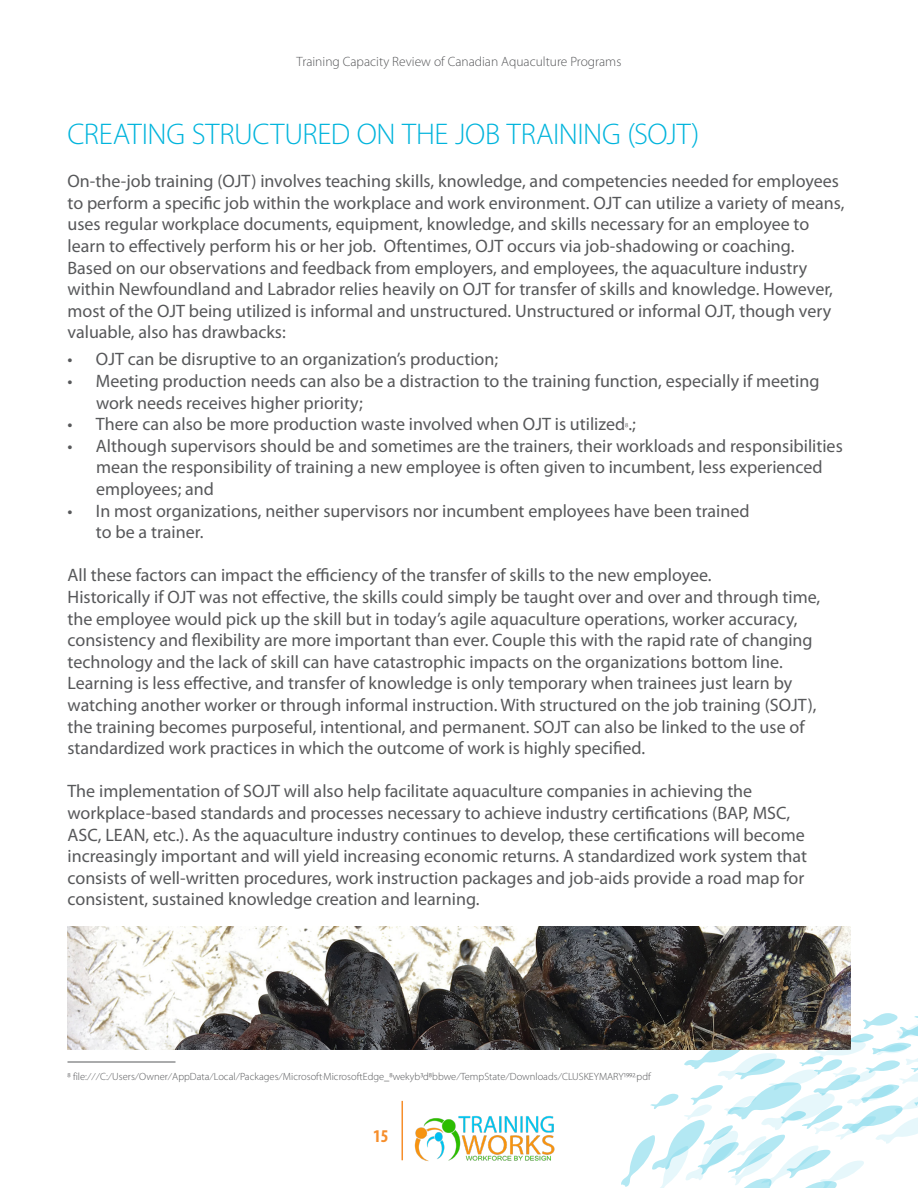
<style>
.page{position:relative;width:918px;height:1188px;background:#fff}
.page>*{position:absolute;margin:0;border:0;box-sizing:border-box;transform-origin:0 0}
.HEADING{font:300 30px "Myriad Pro";letter-spacing:-.01em;color:#00b4dc}
.MAIN_TXT{font:18px/21.6px "Myriad Pro";color:#57585a}
.t1{font:700 condensed 18px "Myriad Pro";color:#f68e2b}
.t2{font:300 13.5px "Myriad Pro";color:#57585a}
.t3{font:300 10.5px "Myriad Pro";color:#57585a}
.s1{font-weight:300;font-size:10.5px}
</style>
<div class="page">
<img style="left:414px;top:1116px;width:141px;height:45px">
<hr style="left:402px;top:1101px;width:1px;height:59px;background:#f68e2b">
<svg style="left:621px;top:1006px;width:297px;height:182px"></svg>
<hr style="left:68px;top:1062px;width:108px;height:1px;background:#57585a">
<img style="left:68px;top:927px;width:782px;height:123px">
<p class="t2" style="left:297px;top:54px;width:326px">Training Capacity Review of Canadian Aquaculture Programs</p>
<p class="HEADING" style="left:68px;top:118px;width:633px">CREATING STRUCTURED ON THE JOB TRAINING (SOJT)</p>
<p class="MAIN_TXT" style="left:68px;top:170px;width:778px">On-the-job training (OJT) involves teaching skills, knowledge, and competencies needed for employees to perform a specific job within the workplace and work environment. OJT can utilize a variety of means, uses regular workplace documents, equipment, knowledge, and skills necessary for an employee to learn to effectively perform his or her job. Oftentimes, OJT occurs via job-shadowing or coaching.</p>
<p class="MAIN_TXT" style="left:68px;top:256px;width:767px">Based on our observations and feedback from employers, and employees, the aquaculture industry within Newfoundland and Labrador relies heavily on OJT for transfer of skills and knowledge. However, most of the OJT being utilized is informal and unstructured. Unstructured or informal OJT, though very valuable, also has drawbacks:</p>
<p class="MAIN_TXT" style="left:68px;top:348px;width:432px">• OJT can be disruptive to an organization’s production;</p>
<p class="MAIN_TXT" style="left:96px;top:370px;width:725px;text-indent:-28px">• Meeting production needs can also be a distraction to the training function, especially if meeting work needs receives higher priority;</p>
<p class="MAIN_TXT" style="left:68px;top:413px;width:570px">• There can also be more production waste involved when OJT is utilized<span class="s1">8</span>.;</p>
<p class="MAIN_TXT" style="left:96px;top:435px;width:748px;text-indent:-28px">• Although supervisors should be and sometimes are the trainers, their workloads and responsibilities mean the responsibility of training a new employee is often given to incumbent, less experienced employees; and</p>
<p class="MAIN_TXT" style="left:68px;top:499px;width:684px">• In most organizations, neither supervisors nor incumbent employees have been trained</p>
<p class="MAIN_TXT" style="left:96px;top:521px;width:109px">to be a trainer.</p>
<p class="MAIN_TXT" style="left:68px;top:564px;width:646px">All these factors can impact the efficiency of the transfer of skills to the new employee.</p>
<p class="MAIN_TXT" style="left:68px;top:586px;width:754px">Historically if OJT was not effective, the skills could simply be taught over and over and through time, the employee would pick up the skill but in today’s agile aquaculture operations, worker accuracy, consistency and flexibility are more important than ever. Couple this with the rapid rate of changing technology and the lack of skill can have catastrophic impacts on the organizations bottom line.<br>Learning is less effective, and transfer of knowledge is only temporary when trainees just learn by watching another worker or through informal instruction. With structured on the job training (SOJT), the training becomes purposeful, intentional, and permanent. SOJT can also be linked to the use of standardized work practices in which the outcome of work is highly specified.</p>
<p class="MAIN_TXT" style="left:68px;top:780px;width:686px">The implementation of SOJT will also help facilitate aquaculture companies in achieving the</p>
<p class="MAIN_TXT" style="left:68px;top:802px;width:741px">workplace-based standards and processes necessary to achieve industry certifications (BAP, MSC, ASC, LEAN, etc.). As the aquaculture industry continues to develop, these certifications will become increasingly important and will yield increasing economic returns. A standardized work system that consists of well-written procedures, work instruction packages and job-aids provide a road map for consistent, sustained knowledge creation and learning.</p>
<p class="t3" style="left:68px;top:1071px;width:585px">8 file:///C:/Users/Owner/AppData/Local/Packages/Microsoft.MicrosoftEdge_8wekyb3d8bbwe/TempState/Downloads/CLUSKEYMARY1992.pdf</p>
<p class="t1" style="left:373px;top:1125px;width:17px">15</p>
</div>
